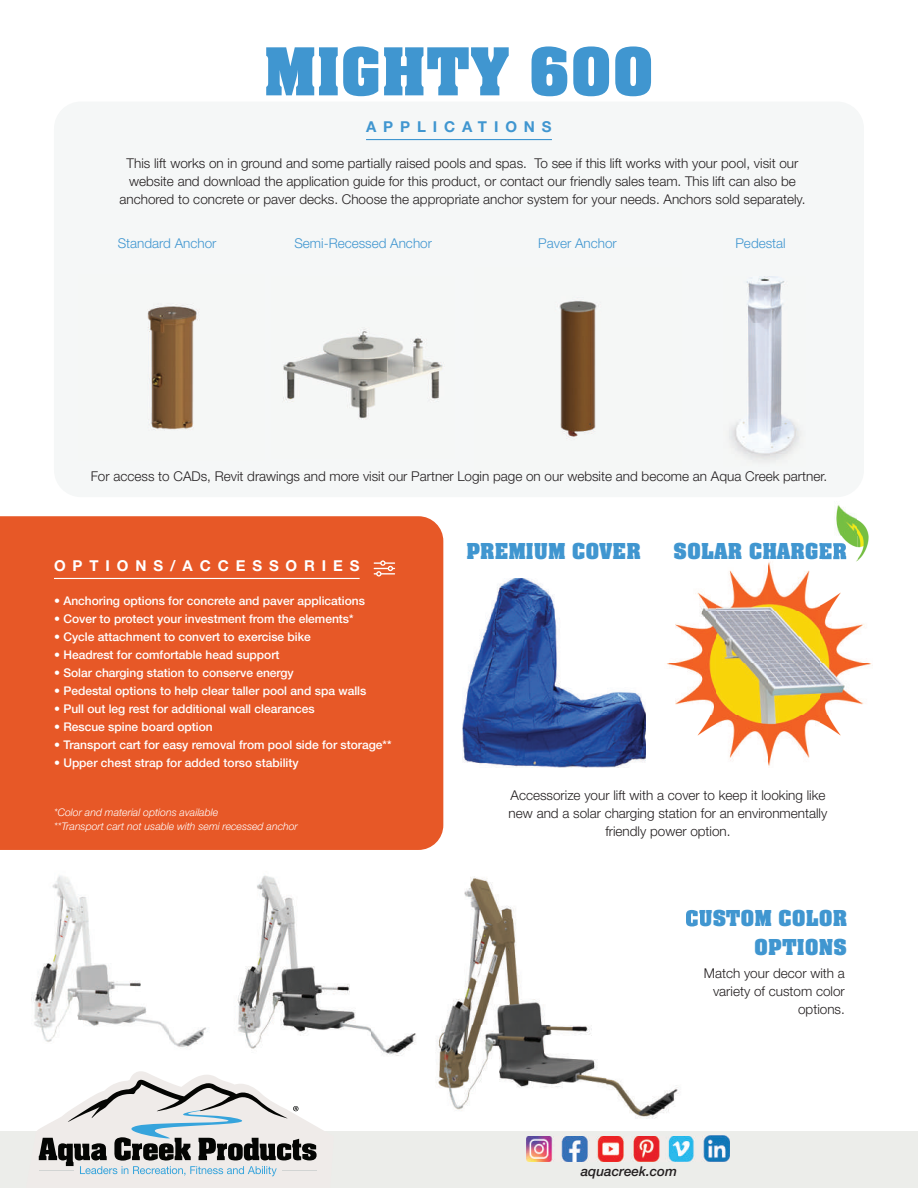
<style>
.page{position:relative;width:918px;height:1188px;background:#fff}
.page>*{position:absolute;margin:0;border:0;box-sizing:border-box;transform-origin:0 0}
.t1{font:700 72px "Neue Aachen Pro";color:#4096d0}
.t2{font:700 24px/28.8px "Neue Aachen Pro";color:#4096d0;text-align:right}
.t3{font:15px "Helvetica Neue LT 75 Bd";letter-spacing:.46em;color:#fff}
.t4{font:15px "Helvetica Neue LT 75 Bd";letter-spacing:.46em;color:#4096d0}
.t5{font:13.5px/18px "Helvetica Neue LT 45 Lt";color:#231f20;text-align:center}
.t6{font:13.5px "Helvetica Neue LT 45 Lt";color:#4096d0}
.t7{font:13.5px "Helvetica Neue LT 66 Md It";color:#231f20}
.t8{font:12px "Helvetica Neue LT 65 Md";color:#fff}
.t9{font:10.5px/13.5px "Helvetica Neue LT 46 Lt It";color:#fff}
</style>
<div class="page">
<div style="left:54px;top:102px;width:810px;height:395px;background:#f5f7f7;border-radius:27px"></div>
<hr style="left:366px;top:139px;width:186px;height:1px;background:#4096d0">
<div style="left:0;top:516px;width:443px;height:334px;background:#e75827"></div>
<div style="left:0;top:1132px;width:918px;height:56px;background:#ecedea"></div>
<svg style="left:26px;top:1071px;width:308px;height:106px"></svg>
<img style="left:666px;top:562px;width:206px;height:204px">
<img style="left:836px;top:505px;width:33px;height:31px">
<img style="left:841px;top:536px;width:16px;height:23px">
<img style="left:857px;top:536px;width:12px;height:23px">
<img style="left:823px;top:559px;width:49px;height:11px">
<img style="left:823px;top:543px;width:23px;height:16px">
<svg style="left:823px;top:559px;width:23px;height:1px"></svg>
<img style="left:527px;top:1136px;width:202px;height:26px">
<hr style="left:54px;top:578px;width:306px;height:1px;background:#fff">
<svg style="left:374px;top:560px;width:21px;height:17px"></svg>
<img style="left:729px;top:276px;width:70px;height:184px">
<img style="left:283px;top:329px;width:160px;height:90px">
<img style="left:147px;top:305px;width:52px;height:125px">
<img style="left:559px;top:301px;width:38px;height:136px">
<img style="left:419px;top:877px;width:281px;height:255px">
<img style="left:686px;top:910px;width:14px;height:17px">
<img style="left:237px;top:875px;width:195px;height:192px">
<img style="left:31px;top:875px;width:177px;height:173px">
<img style="left:463px;top:578px;width:183px;height:189px">
<h1 class="t1" style="left:264px;top:32px;width:392px">MIGHTY 600</h1>
<p class="t4" style="left:366px;top:118px;width:187px">APPLICATIONS</p>
<p class="t5" style="left:120px;top:154px;width:687px">This lift works on in ground and some partially raised pools and spas. To see if this lift works with your pool, visit our website and download the application guide for this product, or contact our friendly sales team. This lift can also be anchored to concrete or paver decks. Choose the appropriate anchor system for your needs. Anchors sold separately.</p>
<p class="t6" style="left:118px;top:235px;width:100px">Standard Anchor</p>
<p class="t6" style="left:294px;top:235px;width:139px">Semi-Recessed Anchor</p>
<p class="t6" style="left:538px;top:235px;width:80px">Paver Anchor</p>
<p class="t6" style="left:735px;top:235px;width:52px">Pedestal</p>
<p class="t5" style="left:91px;top:467px;width:738px">For access to CADs, Revit drawings and more visit our Partner Login page on our website and become an Aqua Creek partner.</p>
<p class="t3" style="left:54px;top:557px;width:307px">OPTIONS/ACCESSORIES</p>
<p class="t8" style="left:54px;top:593px;width:313px">• Anchoring options for concrete and paver applications</p>
<p class="t8" style="left:54px;top:611px;width:301px">• Cover to protect your investment from the elements*</p>
<p class="t8" style="left:54px;top:629px;width:258px">• Cycle attachment to convert to exercise bike</p>
<p class="t8" style="left:54px;top:647px;width:227px">• Headrest for comfortable head support</p>
<p class="t8" style="left:54px;top:665px;width:241px">• Solar charging station to conserve energy</p>
<p class="t8" style="left:54px;top:683px;width:314px">• Pedestal options to help clear taller pool and spa walls</p>
<p class="t8" style="left:54px;top:701px;width:262px">• Pull out leg rest for additional wall clearances</p>
<p class="t8" style="left:54px;top:719px;width:160px">• Rescue spine board option</p>
<p class="t8" style="left:54px;top:737px;width:339px">• Transport cart for easy removal from pool side for storage**</p>
<p class="t8" style="left:54px;top:755px;width:246px">• Upper chest strap for added torso stability</p>
<p class="t9" style="left:54px;top:806px;width:245px">*Color and material options available<br>**Transport cart not usable with semi recessed anchor</p>
<h2 class="t2" style="left:467px;top:538px;width:176px">PREMIUM COVER</h2>
<h2 class="t2" style="left:673px;top:538px;width:175px">SOLAR CHARGER</h2>
<p class="t5" style="left:509px;top:786px;width:320px">Accessorize your lift with a cover to keep it looking like new and a solar charging station for an environmentally friendly power option.</p>
<h2 class="t2" style="left:685px;top:905px;width:164px">CUSTOM COLOR<br>OPTIONS</h2>
<p class="t5" style="left:704px;top:964px;width:143px;text-align:right">Match your decor with a variety of custom color options.</p>
<p class="t7" style="left:581px;top:1163px;width:98px">aquacreek.com</p>
</div>
